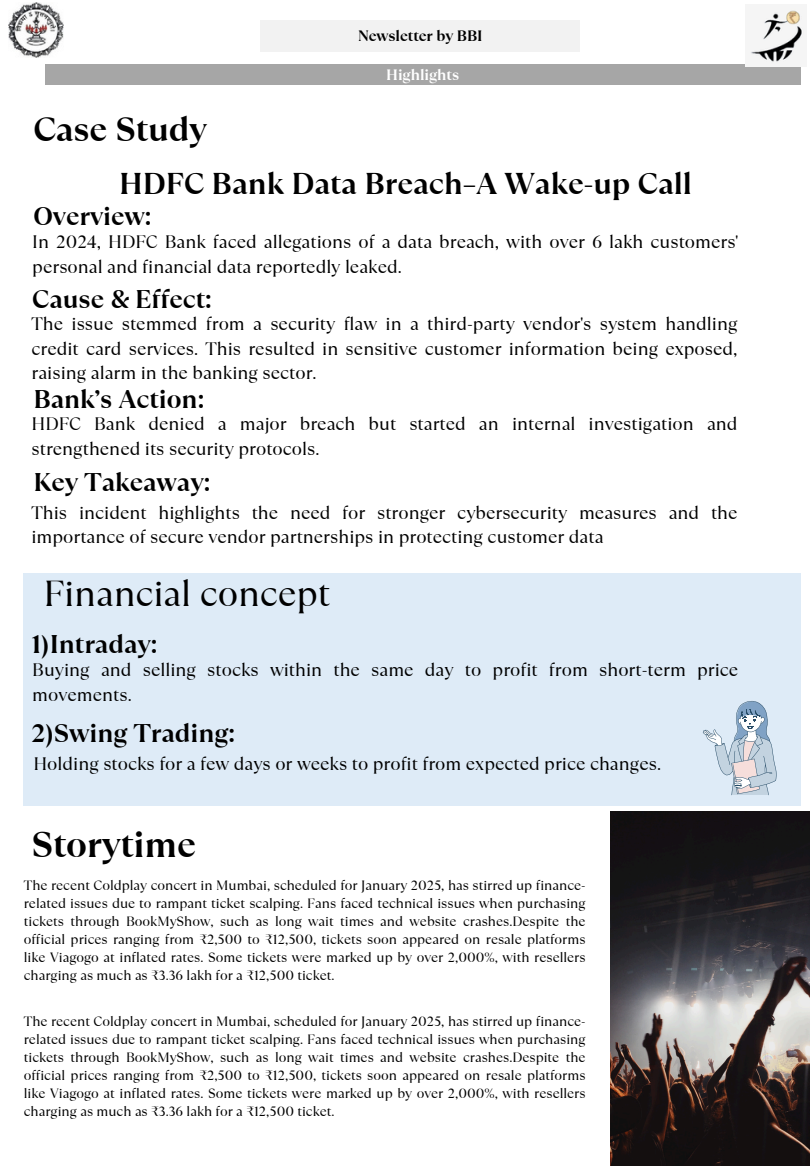
<style>
.page{position:relative;width:810px;height:1170px;background:#fff}
.page>*{position:absolute;margin:0;border:0;box-sizing:border-box;transform-origin:0 0}
.t1{font:36px "TT Ramillas";letter-spacing:-.005em;color:#000}
.t2{font:700 36px "TT Ramillas";letter-spacing:-.005em;color:#000}
.t3{font:700 33.75px "TT Ramillas";letter-spacing:-.005em;color:#000}
.t4{font:700 30px "TT Ramillas";color:#000}
.t5{font:700 25.5px "TT Ramillas";color:#000}
.t6{font:18px/24.8px "TT Ramillas";color:#000}
.t7{font:700 15px "TT Ramillas";letter-spacing:-.005em;color:#000}
.t8{font:700 15px "TT Ramillas";letter-spacing:-.005em;color:#fff}
.t9{font:13.5px/18px "TT Ramillas";color:#000;text-align:justify}
</style>
<div class="page">
<div style="left:261px;top:20px;width:319px;height:32px;background:#f2f2f2"></div>
<div style="left:45px;top:64px;width:756px;height:21px;background:#a6a6a6"></div>
<div style="left:24px;top:573px;width:777px;height:233px;background:#deebf7"></div>
<svg style="left:703px;top:701px;width:74px;height:94px"></svg>
<img style="left:610px;top:812px;width:199px;height:353px">
<img style="left:9px;top:2px;width:55px;height:55px">
<img style="left:746px;top:8px;width:58px;height:59px">
<h3 class="t3" style="left:33px;top:106px;width:175px">Case Study</h3>
<p class="t7" style="left:358px;top:26px;width:126px">Newsletter by BBI</p>
<p class="t8" style="left:386px;top:64px;width:74px">Highlights</p>
<h4 class="t4" style="left:119px;top:163px;width:574px">HDFC Bank Data Breach–A Wake-up Call</h4>
<h5 class="t5" style="left:33px;top:198px;width:120px">Overview:</h5>
<h4 class="t6" style="left:32px;top:229px;width:708px">In 2024, HDFC Bank faced allegations of a data breach, with over 6 lakh customers' personal and financial data reportedly leaked.</h4>
<h5 class="t5" style="left:32px;top:282px;width:181px">Cause &amp; Effect:</h5>
<h4 class="t6" style="left:32px;top:311px;width:708px;text-align:justify">The issue stemmed from a security flaw in a third-party vendor's system handling credit card services. This resulted in sensitive customer information being exposed, raising alarm in the banking sector.</h4>
<h5 class="t5" style="left:33px;top:381px;width:172px">Bank’s Action:</h5>
<h2 class="t6" style="left:32px;top:412px;width:708px">HDFC Bank denied a major breach but started an internal investigation and strengthened its security protocols.</h2>
<h4 class="t5" style="left:33px;top:465px;width:178px">Key Takeaway:</h4>
<h5 class="t6" style="left:32px;top:500px;width:708px">This incident highlights the need for stronger cybersecurity measures and the importance of secure vendor partnerships in protecting customer data</h5>
<h4 class="t1" style="left:43px;top:568px;width:288px">Financial concept</h4>
<p class="t5" style="left:32px;top:627px;width:127px">1)Intraday:</p>
<h6 class="t6" style="left:32px;top:657px;width:708px">Buying and selling stocks within the same day to profit from short-term price movements.</h6>
<h4 class="t5" style="left:32px;top:716px;width:205px">2)Swing Trading:</h4>
<h6 class="t6" style="left:33px;top:752px;width:629px">Holding stocks for a few days or weeks to profit from expected price changes.</h6>
<h5 class="t2" style="left:32px;top:819px;width:166px">Storytime</h5>
<h5 class="t9" style="left:24px;top:876px;width:563px">The recent Coldplay concert in Mumbai, scheduled for January 2025, has stirred up finance&shy;related issues due to rampant ticket scalping. Fans faced technical issues when purchasing tickets through BookMyShow, such as long wait times and website crashes.Despite the official prices ranging from ₹2,500 to ₹12,500, tickets soon appeared on resale platforms like Viagogo at inflated rates. Some tickets were marked up by over 2,000%, with resellers charging as much as ₹3.36 lakh for a ₹12,500 ticket.</h5>
<p class="t9" style="left:24px;top:1013px;width:563px">The recent Coldplay concert in Mumbai, scheduled for January 2025, has stirred up finance&shy;related issues due to rampant ticket scalping. Fans faced technical issues when purchasing tickets through BookMyShow, such as long wait times and website crashes.Despite the official prices ranging from ₹2,500 to ₹12,500, tickets soon appeared on resale platforms like Viagogo at inflated rates. Some tickets were marked up by over 2,000%, with resellers charging as much as ₹3.36 lakh for a ₹12,500 ticket.</p>
</div>
